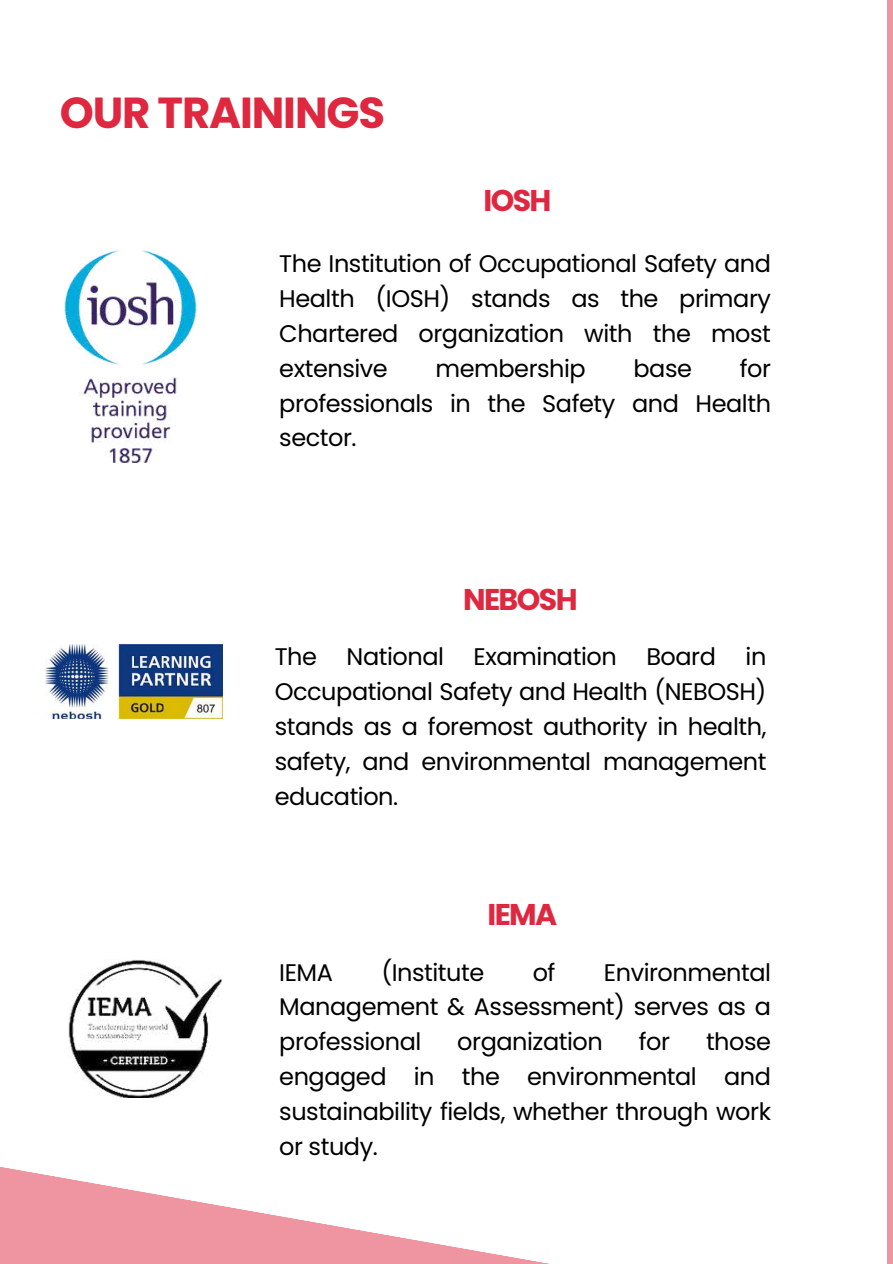
<style>
.page{position:relative;width:893px;height:1264px;background:#fff}
.page>*{position:absolute;margin:0;border:0;box-sizing:border-box;transform-origin:0 0}
.t1{font:700 43.35px "Poppins";letter-spacing:-.025em;color:#df273f}
.t2{font:700 30px "Poppins";letter-spacing:-.055em;color:#df273f}
.t3{font:24px/34.8px "Poppins";letter-spacing:-.02em;color:#000;text-align:justify}
</style>
<div class="page">
<svg style="left:0;top:1167px;width:544px;height:96px"></svg>
<img style="left:46px;top:644px;width:176px;height:74px">
<img style="left:64px;top:251px;width:133px;height:211px">
<img style="left:68px;top:960px;width:154px;height:137px">
<div style="left:887px;top:0;width:5px;height:1263px;background:#ef95a1"></div>
<h1 class="t1" style="left:60px;top:83px;width:327px">OUR TRAININGS</h1>
<p class="t2" style="left:483px;top:179px;width:69px">IOSH</p>
<p class="t3" style="left:279px;top:246px;width:493px">The Institution of Occupational Safety and Health (IOSH) stands as the primary Chartered organization with the most extensive</p>
<p class="t3" style="left:279px;top:351px;width:493px;text-indent:460px">for professionals in the Safety and Health sector.</p>
<p class="t3" style="left:435px;top:351px;width:152px">membership</p>
<p class="t3" style="left:633px;top:351px;width:60px">base</p>
<p class="t2" style="left:463px;top:578px;width:116px">NEBOSH</p>
<p class="t3" style="left:274px;top:639px;width:493px">The National Examination Board in Occupational Safety and Health (NEBOSH) stands as a foremost authority in health, safety, and environmental management education.</p>
<p class="t2" style="left:487px;top:893px;width:71px">IEMA</p>
<p class="t3" style="left:279px;top:954px;width:55px">IEMA</p>
<p class="t3" style="left:381px;top:954px;width:104px">(Institute</p>
<p class="t3" style="left:532px;top:954px;width:24px">of</p>
<p class="t3" style="left:279px;top:954px;width:493px;text-indent:324px">Environmental Management &amp; Assessment) serves as a professional</p>
<p class="t3" style="left:457px;top:1024px;width:147px">organization</p>
<p class="t3" style="left:638px;top:1024px;width:33px">for</p>
<p class="t3" style="left:279px;top:1024px;width:493px;text-indent:426px">those engaged in the environmental and sustainability fields, whether through work or study.</p>
</div>
